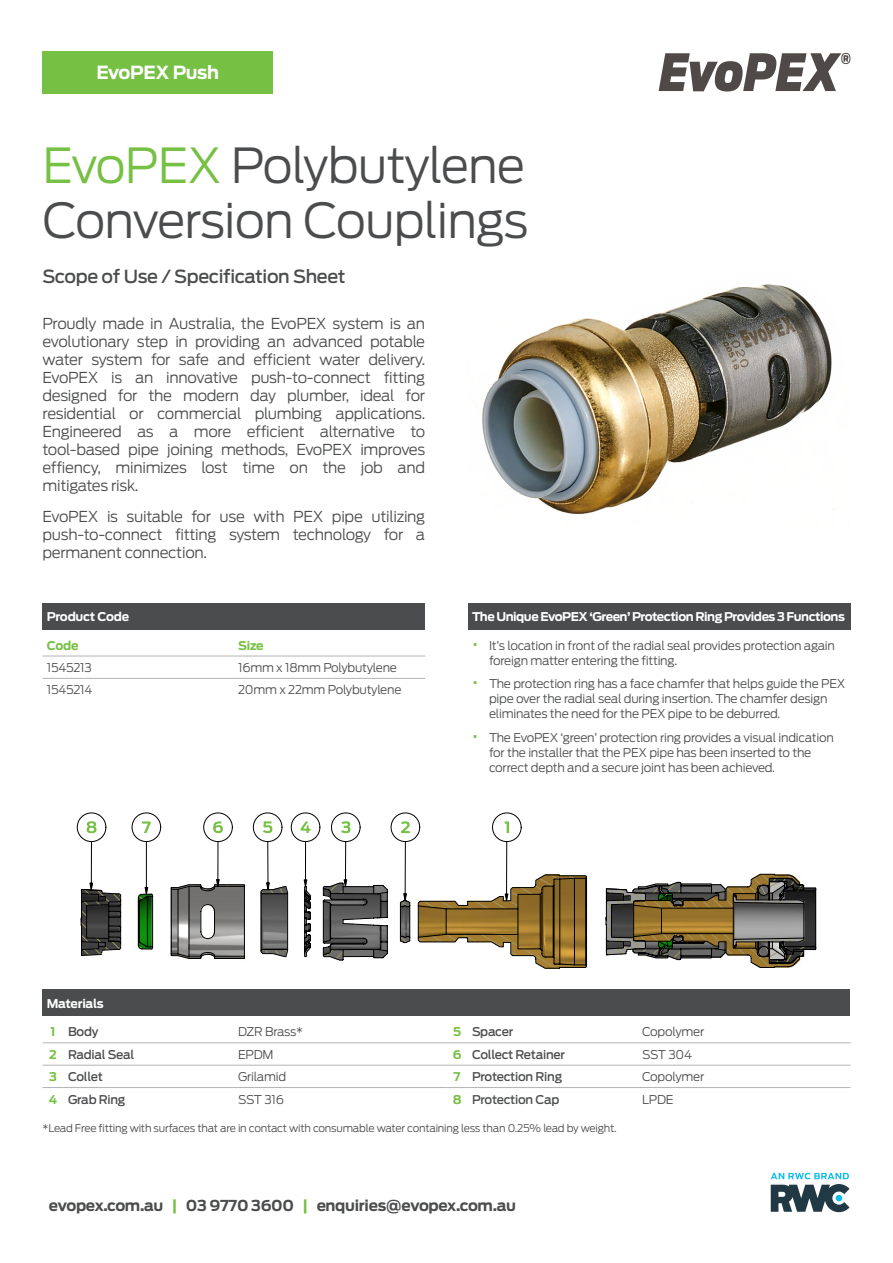
<style>
.page{position:relative;width:893px;height:1263px;background:#fff}
.page>*{position:absolute;margin:0;border:0;box-sizing:border-box;transform-origin:0 0}
.H1_-_Charcoal{font:300 48px "Antenna";letter-spacing:-.02em;color:#4b4c4d}
.Scope_of_Use{font:500 18px "Antenna";letter-spacing:-.02em;color:#4b4c4d}
.Category_Title{font:700 18px "Antenna";letter-spacing:-.02em;color:#fff}
.Body{font:300 15px/18px "Antenna";letter-spacing:-.02em;color:#4b4c4d;text-align:justify}
.t1{font:700 15px "Antenna";letter-spacing:-.02em;color:#4b4c4d}
.Table_Body_-_Standar{font:300 12px/15px "Antenna";letter-spacing:-.02em;color:#4b4c4d}
.Table_Body_-_Bold{font:500 12px "Antenna";letter-spacing:-.02em;color:#4b4c4d}
.Table_Heading{font:700 12px "Antenna";letter-spacing:-.04em;color:#fff}
.Table_Heading-2{font:700 12px "Antenna";letter-spacing:-.02em;color:#fff}
.Table_Body_-_Bold-2{font:700 12px "Antenna";color:#76c043}
.Table_Subheading{font:700 12px "Antenna";letter-spacing:-.02em;color:#76c043}
.Table_Body_-_Standar-2{font:300 10.5px "Antenna";letter-spacing:-.02em;color:#4b4c4d}
.s1{color:#76c043}
.s2{font-size:18px;color:#76c043}
</style>
<div class="page">
<svg style="left:771px;top:1173px;width:78px;height:39px"></svg>
<div style="left:43px;top:51px;width:230px;height:42px;background:#76c043"></div>
<svg style="left:659px;top:53px;width:191px;height:38px"></svg>
<svg style="left:606px;top:874px;width:210px;height:94px"></svg>
<svg style="left:77px;top:812px;width:510px;height:156px"></svg>
<div style="left:43px;top:989px;width:807px;height:27px;background:#4b4c4d"></div>
<svg style="left:43px;top:1065px;width:21px;height:1px"></svg>
<hr style="left:64px;top:1065px;width:170px;height:1px;background:#b1b4b5">
<hr style="left:234px;top:1065px;width:212px;height:1px;background:#b1b4b5">
<svg style="left:446px;top:1065px;width:22px;height:1px"></svg>
<hr style="left:468px;top:1065px;width:170px;height:1px;background:#b1b4b5">
<hr style="left:638px;top:1065px;width:212px;height:1px;background:#b1b4b5">
<svg style="left:43px;top:1042px;width:21px;height:1px"></svg>
<svg style="left:446px;top:1042px;width:22px;height:1px"></svg>
<hr style="left:64px;top:1042px;width:170px;height:1px;background:#b1b4b5">
<hr style="left:234px;top:1042px;width:212px;height:1px;background:#b1b4b5">
<hr style="left:468px;top:1042px;width:170px;height:1px;background:#b1b4b5">
<hr style="left:638px;top:1042px;width:212px;height:1px;background:#b1b4b5">
<svg style="left:43px;top:1087px;width:21px;height:1px"></svg>
<svg style="left:446px;top:1087px;width:22px;height:1px"></svg>
<hr style="left:64px;top:1087px;width:170px;height:1px;background:#b1b4b5">
<hr style="left:234px;top:1087px;width:212px;height:1px;background:#b1b4b5">
<hr style="left:468px;top:1087px;width:170px;height:1px;background:#b1b4b5">
<hr style="left:638px;top:1087px;width:212px;height:1px;background:#b1b4b5">
<div style="left:43px;top:603px;width:382px;height:26px;background:#4b4c4d"></div>
<hr style="left:43px;top:656px;width:191px;height:1px;background:#b1b4b5">
<hr style="left:234px;top:656px;width:191px;height:1px;background:#b1b4b5">
<hr style="left:43px;top:678px;width:191px;height:1px;background:#b1b4b5">
<hr style="left:234px;top:678px;width:191px;height:1px;background:#b1b4b5">
<img style="left:473px;top:284px;width:362px;height:242px">
<div style="left:468px;top:603px;width:382px;height:26px;background:#4b4c4d"></div>
<p class="Category_Title" style="left:96px;top:62px;width:124px">EvoPEX Push</p>
<p class="H1_-_Charcoal" style="left:43px;top:137px;width:484px"><span class="s1">EvoPEX</span> Polybutylene</p>
<p class="H1_-_Charcoal" style="left:43px;top:192px;width:487px">Conversion Couplings</p>
<p class="Scope_of_Use" style="left:43px;top:266px;width:305px">Scope of Use / Specification Sheet</p>
<p class="Body" style="left:43px;top:314px;width:384px">Proudly made in Australia, the EvoPEX system is an evolutionary step in providing an advanced potable water system for safe and efficient water delivery.<br>EvoPEX is an innovative push-to-connect fitting designed for the modern day plumber, ideal for residential or commercial plumbing applications.<br>Engineered as a more efficient alternative to tool-based pipe joining methods, EvoPEX improves effiency, minimizes lost time on the job and mitigates risk.</p>
<p class="Body" style="left:43px;top:507px;width:384px">EvoPEX is suitable for use with PEX pipe utilizing push-to-connect fitting system technology for a permanent connection.</p>
<p class="Table_Heading-2" style="left:47px;top:609px;width:84px">Product Code</p>
<p class="Table_Subheading" style="left:47px;top:638px;width:33px">Code</p>
<p class="Table_Subheading" style="left:238px;top:638px;width:27px">Size</p>
<p class="Table_Body_-_Standar" style="left:47px;top:660px;width:47px">1545213</p>
<p class="Table_Body_-_Standar" style="left:238px;top:660px;width:160px">16mm x 18mm Polybutylene</p>
<p class="Table_Body_-_Standar" style="left:47px;top:682px;width:47px">1545214</p>
<p class="Table_Body_-_Standar" style="left:238px;top:682px;width:165px">20mm x 22mm Polybutylene</p>
<p class="Table_Heading" style="left:472px;top:609px;width:374px">The Unique EvoPEX ‘Green’ Protection Ring Provides 3 Functions</p>
<p class="Table_Body_-_Standar" style="left:489px;top:638px;width:347px;text-indent:-17px"><span class="s2">•</span> It’s location in front of the radial seal provides protection again foreign matter entering the fitting.</p>
<p class="Table_Body_-_Standar" style="left:489px;top:676px;width:358px;text-indent:-17px"><span class="s2">•</span> The protection ring has a face chamfer that helps guide the PEX pipe over the radial seal during insertion. The chamfer design eliminates the need for the PEX pipe to be deburred.</p>
<p class="Table_Body_-_Standar" style="left:489px;top:730px;width:346px;text-indent:-17px"><span class="s2">•</span> The EvoPEX ‘green’ protection ring provides a visual indication for the installer that the PEX pipe has been inserted to the correct depth and a secure joint has been achieved.</p>
<p class="Table_Heading-2" style="left:47px;top:996px;width:58px">Materials</p>
<p class="Table_Body_-_Bold-2" style="left:51px;top:1025px;width:6px">1</p>
<p class="Table_Body_-_Bold" style="left:68px;top:1025px;width:32px">Body</p>
<p class="Table_Body_-_Standar" style="left:238px;top:1024px;width:66px">DZR Brass*</p>
<p class="Table_Body_-_Bold-2" style="left:453px;top:1025px;width:10px">5</p>
<p class="Table_Body_-_Bold" style="left:472px;top:1025px;width:43px">Spacer</p>
<p class="Table_Body_-_Standar" style="left:642px;top:1024px;width:64px">Copolymer</p>
<p class="Table_Body_-_Bold-2" style="left:49px;top:1047px;width:9px">2</p>
<p class="Table_Body_-_Bold" style="left:68px;top:1047px;width:68px">Radial Seal</p>
<p class="Table_Body_-_Standar" style="left:238px;top:1047px;width:37px">EPDM</p>
<p class="Table_Body_-_Bold-2" style="left:453px;top:1047px;width:10px">6</p>
<p class="Table_Body_-_Bold" style="left:472px;top:1047px;width:95px">Collect Retainer</p>
<p class="Table_Body_-_Standar" style="left:642px;top:1047px;width:52px">SST 304</p>
<p class="Table_Body_-_Bold-2" style="left:49px;top:1070px;width:9px">3</p>
<p class="Table_Body_-_Bold" style="left:68px;top:1070px;width:36px">Collet</p>
<p class="Table_Body_-_Standar" style="left:238px;top:1069px;width:50px">Grilamid</p>
<p class="Table_Body_-_Bold-2" style="left:454px;top:1070px;width:9px">7</p>
<p class="Table_Body_-_Bold" style="left:472px;top:1070px;width:92px">Protection Ring</p>
<p class="Table_Body_-_Standar" style="left:642px;top:1069px;width:64px">Copolymer</p>
<p class="Table_Body_-_Bold-2" style="left:49px;top:1092px;width:10px">4</p>
<p class="Table_Body_-_Bold" style="left:68px;top:1092px;width:59px">Grab Ring</p>
<p class="Table_Body_-_Standar" style="left:238px;top:1092px;width:48px">SST 316</p>
<p class="Table_Body_-_Bold-2" style="left:453px;top:1092px;width:10px">8</p>
<p class="Table_Body_-_Bold" style="left:472px;top:1092px;width:89px">Protection Cap</p>
<p class="Table_Body_-_Standar" style="left:642px;top:1092px;width:33px">LPDE</p>
<p class="Table_Body_-_Standar-2" style="left:43px;top:1122px;width:576px">*Lead Free fitting with surfaces that are in contact with consumable water containing less than 0.25% lead by weight.</p>
<p class="t1" style="left:49px;top:1197px;width:468px">evopex.com.au <span class="s1">|</span> 03 9770 3600 <span class="s1">|</span> enquiries@evopex.com.au</p>
</div>
